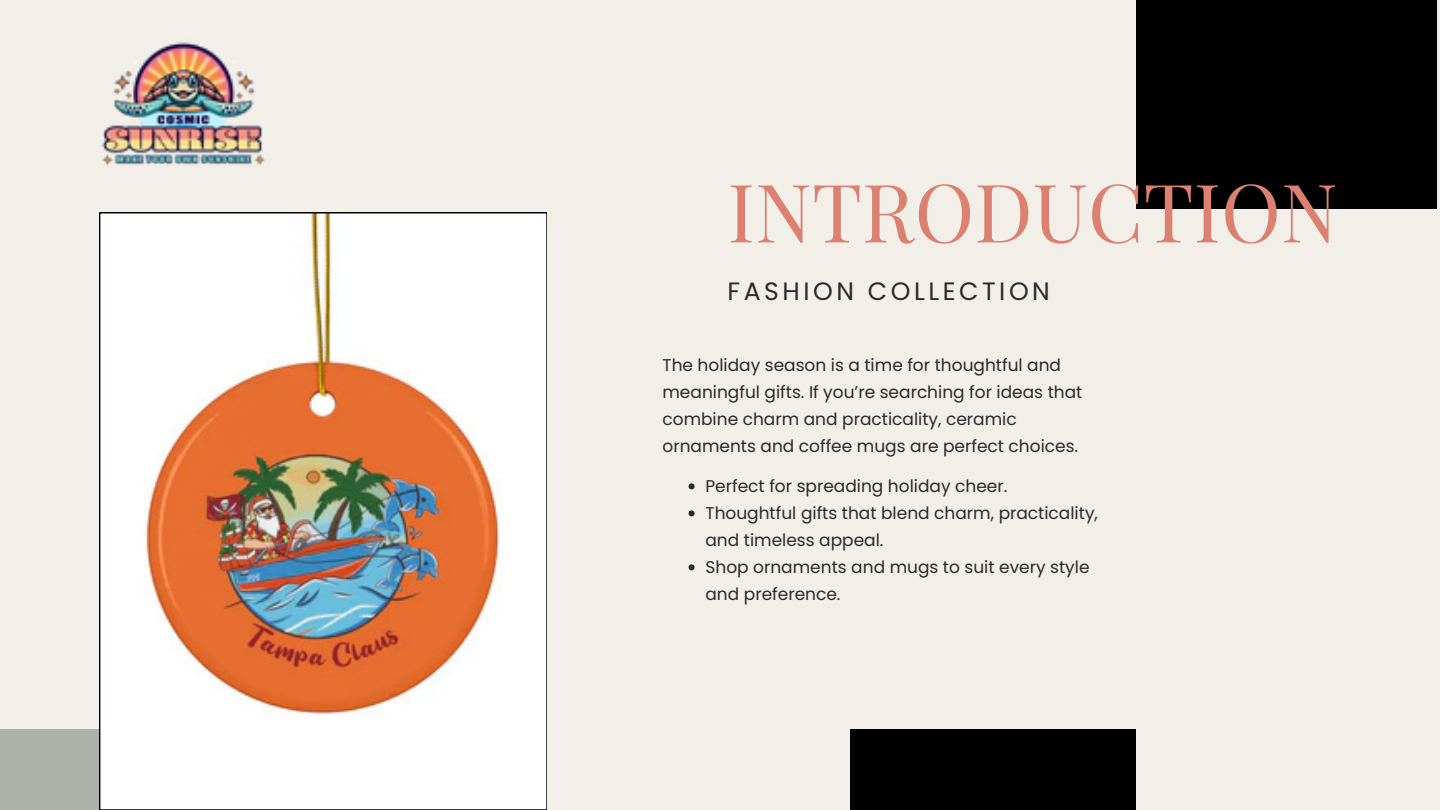
<style>
.page{position:relative;width:1440px;height:810px;background:#f2efe9}
.page>*{position:absolute;margin:0;border:0;box-sizing:border-box;transform-origin:0 0}
.t1{font:80.8px "Playfair Display SC";color:#dc8170}
.t2{font:25.1px "Poppins";letter-spacing:.14em;color:#2b2828}
.t3{font:17px/27px "Poppins";color:#2b2828}
</style>
<div class="page">
<div style="left:0;top:729px;width:284px;height:81px;background:#adb2a8"></div>
<img style="left:100px;top:213px;width:447px;height:597px">
<div style="left:1136px;top:0;width:301px;height:209px;background:#000"></div>
<div style="left:851px;top:729px;width:285px;height:81px;background:#000"></div>
<img style="left:102px;top:42px;width:163px;height:124px">
<svg style="left:689px;top:483px;width:6px;height:6px"></svg>
<svg style="left:689px;top:510px;width:6px;height:6px"></svg>
<svg style="left:689px;top:564px;width:6px;height:6px"></svg>
<p class="t1" style="left:728px;top:155px;width:612px">INTRODUCTION</p>
<p class="t2" style="left:728px;top:273px;width:324px">FASHION COLLECTION</p>
<h1 class="t3" style="left:662px;top:351px;width:421px">The holiday season is a time for thoughtful and meaningful gifts. If you’re searching for ideas that combine charm and practicality, ceramic ornaments and coffee mugs are perfect choices.</h1>
<h2 class="t3" style="left:705px;top:473px;width:303px">Perfect for spreading holiday cheer.</h2>
<p class="t3" style="left:705px;top:500px;width:394px">Thoughtful gifts that blend charm, practicality, and timeless appeal.</p>
<p class="t3" style="left:705px;top:554px;width:386px">Shop ornaments and mugs to suit every style and preference.</p>
</div>
